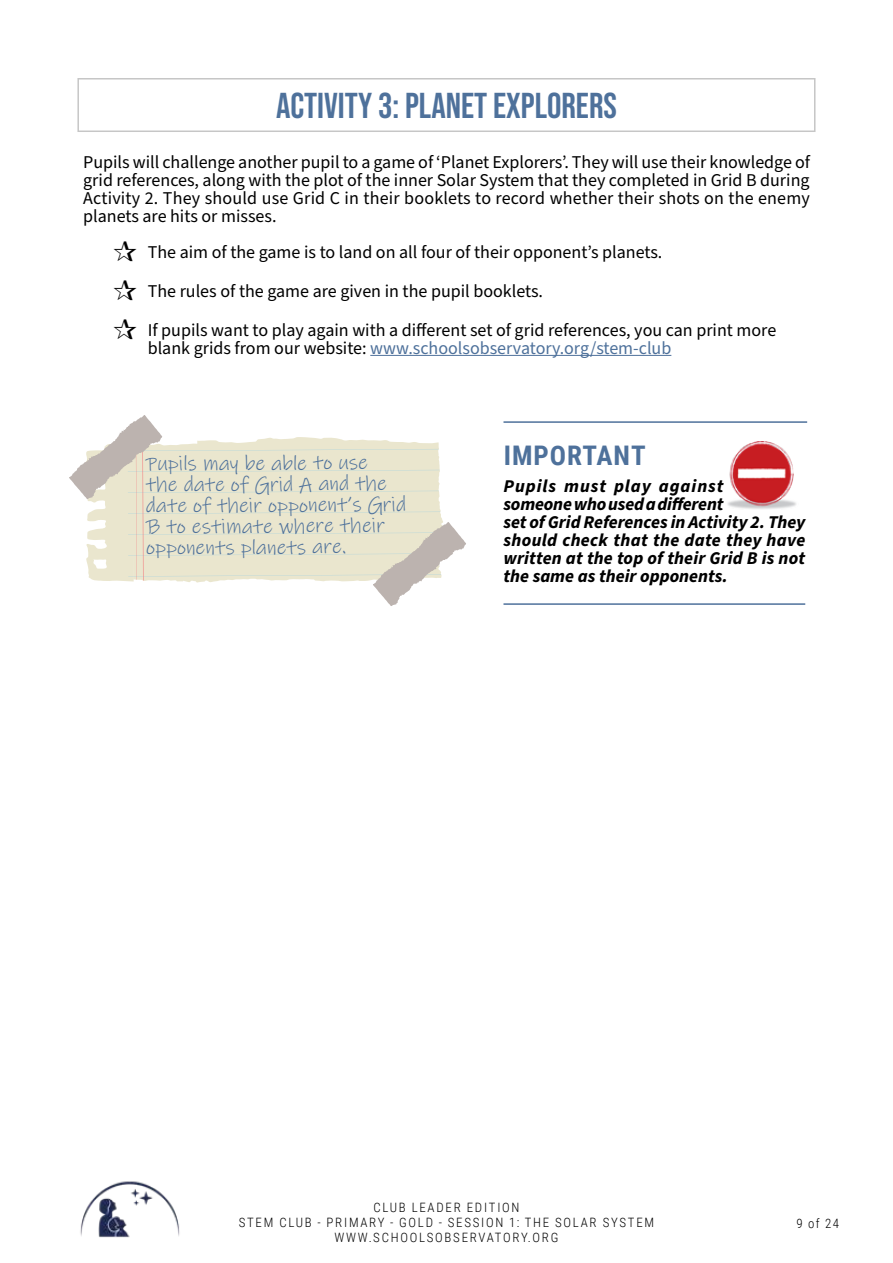
<style>
.page{position:relative;width:893px;height:1263px;background:#fff}
.page>*{position:absolute;margin:0;border:0;box-sizing:border-box;transform-origin:0 0}
.t1{font:36px "Bebas Neue";color:#4e719b}
.t2{font:700 27px "Roboto Condensed";letter-spacing:.035em;color:#4e719b}
.t3{font:21px/21px "Ink Free";letter-spacing:-.005em;color:#4e719b}
.t4{font:18px/18px "Source Sans Pro";color:#000;text-align:justify}
.t5{font:italic 700 18px/18px "Source Sans Pro";color:#000}
.t6{font:18px "Source Sans Pro";color:#4e719b}
.t7{font:300 12.9px "Roboto Condensed";letter-spacing:.135em;color:#000}
.s1{color:#000}
</style>
<div class="page">
<img style="left:80px;top:1181px;width:100px;height:57px">
<hr style="left:503px;top:603px;width:302px;height:2px;background:#4e719b">
<hr style="left:503px;top:421px;width:304px;height:2px;background:#4e719b">
<img style="left:727px;top:442px;width:69px;height:67px">
<hr style="left:370px;top:355px;width:301px;height:1px;background:#4e719b">
<svg style="left:69px;top:415px;width:397px;height:191px"></svg>
<div style="left:77px;top:78px;width:738px;height:54px;border:2px solid #c6c6c6"></div>
<h1 class="t1" style="left:276px;top:85px;width:342px">ACTIVITY 3: PLANET EXPLORERS</h1>
<p class="t4" style="left:83px;top:154px;width:728px">Pupils will challenge another pupil to a game of ‘Planet Explorers’. They will use their knowledge of grid references, along with the plot of the inner Solar System that they completed in Grid B during Activity 2. They should use Grid C in their booklets to record whether their shots on the enemy planets are hits or misses.</p>
<p class="t4" style="left:148px;top:233px;width:630px;line-height:39px;text-align:left">The aim of the game is to land on all four of their opponent’s planets.<br>The rules of the game are given in the pupil booklets.<br>If pupils want to play again with a different set of grid references, you can print more</p>
<p class="t6" style="left:148px;top:336px;width:525px"><span class="s1">blank grids from our website:</span> www.schoolsobservatory.org/stem-club</p>
<p class="t3" style="left:146px;top:453px;width:262px">Pupils may be able to use<br>the date of Grid A and the date of their opponent’s Grid<br>B to estimate where their opponents planets are.</p>
<h2 class="t2" style="left:504px;top:437px;width:143px">IMPORTANT</h2>
<p class="t5" style="left:503px;top:477px;width:303px">Pupils must play against<br>someone who used a different<br>set of Grid References in Activity 2. They should check that the date they have written at the top of their Grid B is not the same as their opponents.</p>
<p class="t7" style="left:373px;top:1198px;width:148px">CLUB LEADER EDITION</p>
<p class="t7" style="left:239px;top:1213px;width:417px">STEM CLUB - PRIMARY - GOLD - SESSION 1: THE SOLAR SYSTEM</p>
<p class="t7" style="left:335px;top:1229px;width:225px">WWW.SCHOOLSOBSERVATORY.ORG</p>
<p class="t7" style="left:796px;top:1214px;width:44px">9 of 24</p>
</div>
